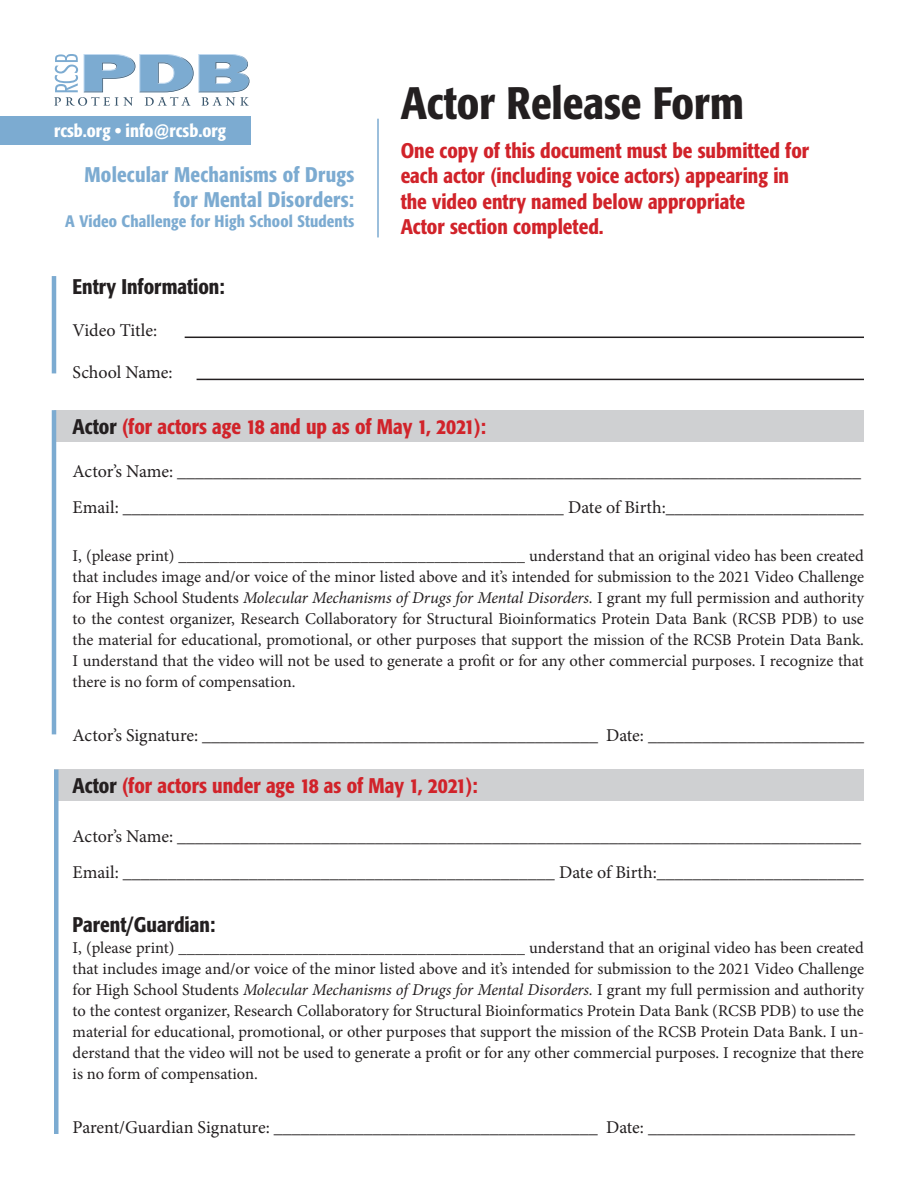
<style>
.page{position:relative;width:918px;height:1188px;background:#fff}
.page>*{position:absolute;margin:0;border:0;box-sizing:border-box;transform-origin:0 0}
.t1{font:500 condensed 45px "Formata";color:#231f20}
.t2{font:500 condensed 21px/25.2px "Formata";color:#d1232a}
.t3{font:500 condensed 21px/25.2px "Formata";letter-spacing:.01em;color:#7cabd1;text-align:right}
.t4{font:500 condensed 21px "Formata";color:#231f20}
.t5{font:18px/36px "Minion Pro";letter-spacing:-.005em;color:#231f20}
.t6{font:500 condensed 18px "Formata";color:#fff}
.t7{font:16.5px/21px "Minion Pro";color:#231f20;text-align:justify}
.t8{font:500 condensed 16.5px "Formata";letter-spacing:.01em;color:#7cabd1}
.s1{color:#231f20}
.s2{font-style:italic}
</style>
<div class="page">
<div style="left:54px;top:770px;width:810px;height:31px;background:#cfd0d2"></div>
<div style="left:54px;top:410px;width:810px;height:32px;background:#cfd0d2"></div>
<svg style="left:54px;top:54px;width:196px;height:52px"></svg>
<div style="left:0;top:117px;width:251px;height:28px;background:#7cabd1"></div>
<hr style="left:185px;top:337px;width:679px;height:1px;background:#231f20">
<hr style="left:197px;top:379px;width:667px;height:1px;background:#231f20">
<hr style="left:52px;top:276px;width:4px;height:97px;background:#7cabd1">
<hr style="left:52px;top:410px;width:4px;height:324px;background:#7cabd1">
<hr style="left:377px;top:119px;width:2px;height:118px;background:#7cabd1">
<hr style="left:54px;top:770px;width:4px;height:364px;background:#7cabd1">
<p class="t6" style="left:54px;top:120px;width:174px">rcsb.org • info@rcsb.org</p>
<p class="t3" style="left:85px;top:162px;width:271px">Molecular Mechanisms of Drugs for Mental Disorders:</p>
<p class="t8" style="left:65px;top:211px;width:290px">A Video Challenge for High School Students</p>
<h1 class="t1" style="left:401px;top:76px;width:345px">Actor Release Form</h1>
<p class="t2" style="left:401px;top:138px;width:410px">One copy of this document must be submitted for each actor (including voice actors) appearing in the video entry named below appropriate<br>Actor section completed.</p>
<p class="t4" style="left:73px;top:274px;width:154px">Entry Information:</p>
<p class="t5" style="left:73px;top:312px;width:86px">Video Title:</p>
<p class="t5" style="left:73px;top:354px;width:101px">School Name:</p>
<p class="t2" style="left:73px;top:414px;width:415px"><span class="s1">Actor</span> (for actors age 18 and up as of May 1, 2021):</p>
<p class="t5" style="left:73px;top:453px;width:793px">Actor’s Name: ____________________________________________________________________________<br>Email: _________________________________________________ Date of Birth:______________________</p>
<p class="t7" style="left:73px;top:545px;width:793px">I, (please print) __________________________________________ understand that an original video has been created that includes image and/or voice of the minor listed above and it’s intended for submission to the 2021 Video Challenge for High School Students <span class="s2">Molecular Mechanisms of Drugs for Mental Disorders.</span> I grant my full permission and authority to the contest organizer, Research Collaboratory for Structural Bioinformatics Protein Data Bank (RCSB PDB) to use the material for educational, promotional, or other purposes that support the mission of the RCSB Protein Data Bank.<br>I understand that the video will not be used to generate a profit or for any other commercial purposes. I recognize that there is no form of compensation.</p>
<p class="t5" style="left:73px;top:717px;width:793px">Actor’s Signature: ____________________________________________ Date: ________________________</p>
<p class="t2" style="left:73px;top:773px;width:406px"><span class="s1">Actor</span> (for actors under age 18 as of May 1, 2021):</p>
<p class="t5" style="left:73px;top:819px;width:793px">Actor’s Name: ____________________________________________________________________________<br>Email: ________________________________________________ Date of Birth:_______________________</p>
<p class="t4" style="left:73px;top:912px;width:144px">Parent/Guardian:</p>
<p class="t7" style="left:73px;top:938px;width:793px">I, (please print) __________________________________________ understand that an original video has been created that includes image and/or voice of the minor listed above and it’s intended for submission to the 2021 Video Challenge for High School Students <span class="s2">Molecular Mechanisms of Drugs for Mental Disorders.</span> I grant my full permission and authority to the contest organizer, Research Collaboratory for Structural Bioinformatics Protein Data Bank (RCSB PDB) to use the material for educational, promotional, or other purposes that support the mission of the RCSB Protein Data Bank. I un&shy;derstand that the video will not be used to generate a profit or for any other commercial purposes. I recognize that there is no form of compensation.</p>
<p class="t5" style="left:73px;top:1110px;width:784px">Parent/Guardian Signature: ____________________________________ Date: _______________________</p>
</div>
